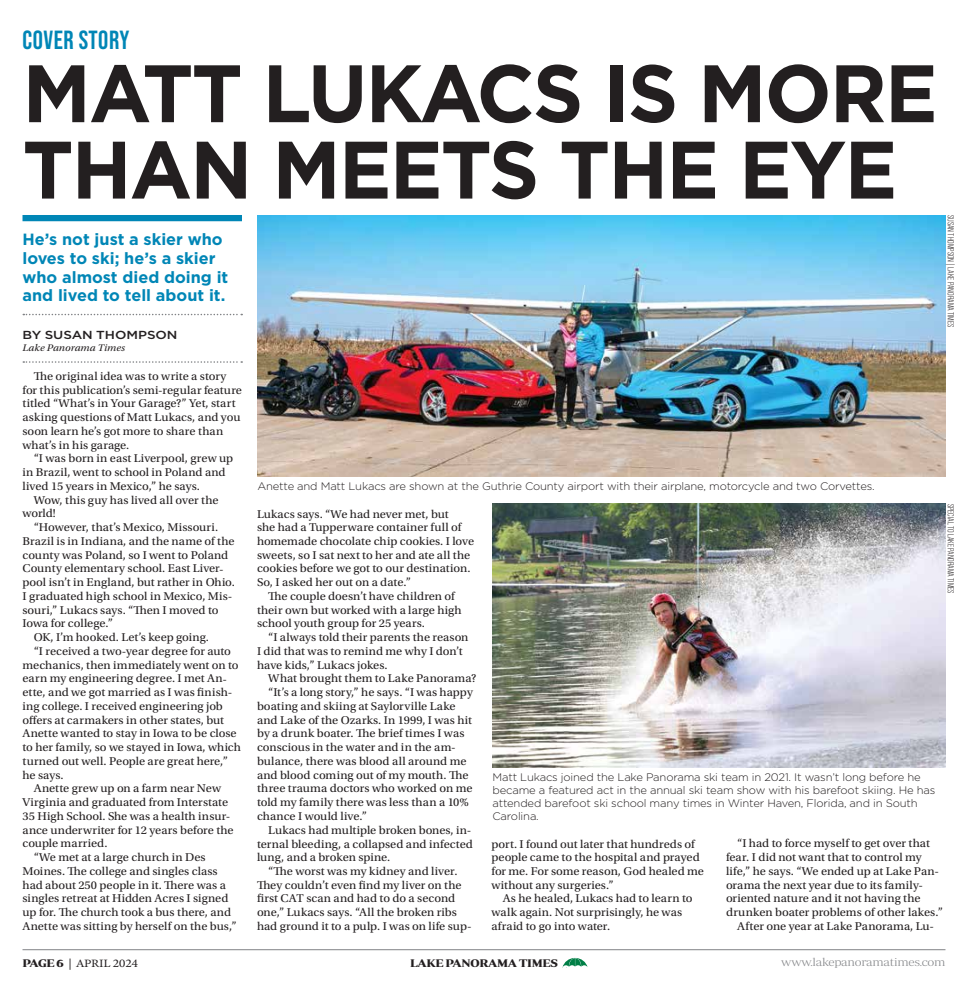
<style>
.page{position:relative;width:968px;height:990px;background:#fff}
.page>*{position:absolute;margin:0;border:0;box-sizing:border-box;transform-origin:0 0}
.t1{font:700 81.25px/76.4px "Gotham";letter-spacing:-.025em;color:#231f20}
.t2{font:700 26.25px "Bebas Neue Pro";letter-spacing:.02em;color:#0086b6}
.t3{font:700 16.25px/18.8px "Gotham";color:#0086b6}
.t4{font:11.88px/13.8px "Utopia Std";color:#231f20;scale:1.05 1}
.t5{font:500 11.62px "Gotham";letter-spacing:-.005em;color:#231f20;scale:1.15 1}
.t6{font:11.25px "Periodico Display Xt Lg";letter-spacing:-.02em;color:#808285;scale:1.13 1}
.t7{font:700 11.25px "Periodico Display";letter-spacing:-.02em;color:#231f20;scale:1.13 1}
.t8{font:11.25px "Minion Variable Concept";letter-spacing:-.025em;color:#231f20;scale:1.13 1}
.t9{font:300 10.88px/13.1px "Gotham";letter-spacing:-.015em;color:#231f20}
.t10{font:italic 10.12px "Utopia Std";color:#231f20;scale:1.07 1}
.t11{font:8.75px "Bebas Neue Pro";letter-spacing:-.01em;color:#231f20}
.s1{font-family:"Periodico Display";font-weight:700}
</style>
<div class="page">
<hr style="left:22px;top:949px;width:923px;height:1px;background:#808285">
<svg style="left:562px;top:958px;width:25px;height:9px"></svg>
<svg style="left:23px;top:361px;width:219px;height:2px"></svg>
<img style="left:257px;top:215px;width:688px;height:262px">
<img style="left:492px;top:504px;width:453px;height:263px">
<div style="left:22px;top:215px;width:220px;height:6px;background:#0086b6"></div>
<svg style="left:23px;top:314px;width:219px;height:1px"></svg>
<h2 class="t2" style="left:22px;top:25px;width:108px">COVER STORY</h2>
<h1 class="t1" style="left:22px;top:53px;width:916px">MATT LUKACS IS MORE<br>THAN MEETS THE EYE</h1>
<h3 class="t3" style="left:22px;top:229px;width:207px">He’s not just a skier who loves to ski; he’s a skier who almost died doing it and lived to tell about it.</h3>
<p class="t11" style="left:955px;top:215px;width:114px;rotate:90deg">SUSAN THOMPSON | LAKE PANORAMA TIMES</p>
<p class="t5" style="left:22px;top:328px;width:136px">BY SUSAN THOMPSON</p>
<p class="t10" style="left:22px;top:342px;width:97px">Lake Panorama Times</p>
<p class="t4" style="left:22px;top:369px;width:210px;text-indent:11px">The original idea was to write a story for this publication’s semi-regular feature titled “What’s in Your Garage?” Yet, start asking questions of Matt Lukacs, and you soon learn he’s got more to share than what’s in his garage.</p>
<p class="t4" style="left:22px;top:452px;width:202px;text-indent:11px">“I was born in east Liverpool, grew up in Brazil, went to school in Poland and lived 15 years in Mexico,” he says.</p>
<p class="t4" style="left:22px;top:493px;width:188px;text-indent:11px">Wow, this guy has lived all over the world!</p>
<p class="t4" style="left:34px;top:521px;width:177px">“However, that’s Mexico, Missouri.</p>
<p class="t4" style="left:22px;top:534px;width:203px">Brazil is in Indiana, and the name of the</p>
<p class="t4" style="left:22px;top:548px;width:197px">county was Poland, so I went to Poland</p>
<p class="t4" style="left:22px;top:562px;width:193px">County elementary school. East Liver-</p>
<p class="t4" style="left:22px;top:576px;width:204px">pool isn’t in England, but rather in Ohio.</p>
<p class="t4" style="left:22px;top:589px;width:201px">I graduated high school in Mexico, Mis-</p>
<p class="t4" style="left:22px;top:603px;width:188px">souri,” Lukacs says. “Then I moved to</p>
<p class="t4" style="left:22px;top:617px;width:88px">Iowa for college.”</p>
<p class="t4" style="left:34px;top:631px;width:168px">OK, I’m hooked. Let’s keep going.</p>
<p class="t4" style="left:34px;top:644px;width:189px">“I received a two-year degree for auto</p>
<p class="t4" style="left:22px;top:658px;width:207px">mechanics, then immediately went on to</p>
<p class="t4" style="left:22px;top:672px;width:196px">earn my engineering degree. I met An-</p>
<p class="t4" style="left:22px;top:686px;width:201px">ette, and we got married as I was finish-</p>
<p class="t4" style="left:22px;top:699px;width:192px">ing college. I received engineering job</p>
<p class="t4" style="left:22px;top:713px;width:193px">offers at carmakers in other states, but</p>
<p class="t4" style="left:22px;top:727px;width:205px">Anette wanted to stay in Iowa to be close</p>
<p class="t4" style="left:22px;top:741px;width:209px">to her family, so we stayed in Iowa, which</p>
<p class="t4" style="left:22px;top:754px;width:197px">turned out well. People are great here,”</p>
<p class="t4" style="left:22px;top:768px;width:41px">he says.</p>
<p class="t4" style="left:34px;top:782px;width:180px">Anette grew up on a farm near New</p>
<p class="t4" style="left:22px;top:796px;width:197px">Virginia and graduated from Interstate</p>
<p class="t4" style="left:22px;top:809px;width:199px">35 High School. She was a health insur-</p>
<p class="t4" style="left:22px;top:823px;width:203px">ance underwriter for 12 years before the</p>
<p class="t4" style="left:22px;top:837px;width:82px">couple married.</p>
<p class="t4" style="left:34px;top:851px;width:165px">“We met at a large church in Des</p>
<p class="t4" style="left:22px;top:864px;width:187px">Moines. The college and singles class</p>
<p class="t4" style="left:22px;top:878px;width:195px">had about 250 people in it. There was a</p>
<p class="t4" style="left:22px;top:892px;width:198px">singles retreat at Hidden Acres I signed</p>
<p class="t4" style="left:22px;top:906px;width:200px">up for. The church took a bus there, and</p>
<p class="t4" style="left:22px;top:919px;width:205px">Anette was sitting by herself on the bus,”</p>
<p class="t9" style="left:257px;top:479px;width:619px">Anette and Matt Lukacs are shown at the Guthrie County airport with their airplane, motorcycle and two Corvettes.</p>
<p class="t4" style="left:257px;top:507px;width:184px">Lukacs says. “We had never met, but</p>
<p class="t4" style="left:257px;top:521px;width:196px">she had a Tupperware container full of</p>
<p class="t4" style="left:257px;top:534px;width:208px">homemade chocolate chip cookies. I love</p>
<p class="t4" style="left:257px;top:548px;width:205px">sweets, so I sat next to her and ate all the</p>
<p class="t4" style="left:257px;top:562px;width:205px">cookies before we got to our destination.</p>
<p class="t4" style="left:257px;top:576px;width:148px">So, I asked her out on a date.”</p>
<p class="t4" style="left:268px;top:589px;width:179px">The couple doesn’t have children of</p>
<p class="t4" style="left:257px;top:603px;width:196px">their own but worked with a large high</p>
<p class="t4" style="left:257px;top:617px;width:161px">school youth group for 25 years.</p>
<p class="t4" style="left:268px;top:631px;width:192px">“I always told their parents the reason</p>
<p class="t4" style="left:257px;top:644px;width:197px">I did that was to remind me why I don’t</p>
<p class="t4" style="left:257px;top:658px;width:126px">have kids,” Lukacs jokes.</p>
<p class="t4" style="left:268px;top:672px;width:200px">What brought them to Lake Panorama?</p>
<p class="t4" style="left:268px;top:686px;width:196px">“It’s a long story,” he says. “I was happy</p>
<p class="t4" style="left:257px;top:699px;width:191px">boating and skiing at Saylorville Lake</p>
<p class="t4" style="left:257px;top:713px;width:206px">and Lake of the Ozarks. In 1999, I was hit</p>
<p class="t4" style="left:257px;top:727px;width:199px">by a drunk boater. The brief times I was</p>
<p class="t4" style="left:257px;top:741px;width:191px">conscious in the water and in the am-</p>
<p class="t4" style="left:257px;top:754px;width:201px">bulance, there was blood all around me</p>
<p class="t4" style="left:257px;top:768px;width:203px">and blood coming out of my mouth. The</p>
<p class="t4" style="left:257px;top:782px;width:207px">three trauma doctors who worked on me</p>
<p class="t4" style="left:257px;top:796px;width:203px">told my family there was less than a 10%</p>
<p class="t4" style="left:257px;top:809px;width:106px">chance I would live.”</p>
<p class="t4" style="left:268px;top:823px;width:195px">Lukacs had multiple broken bones, in-</p>
<p class="t4" style="left:257px;top:837px;width:207px">ternal bleeding, a collapsed and infected</p>
<p class="t4" style="left:257px;top:851px;width:128px">lung, and a broken spine.</p>
<p class="t4" style="left:268px;top:864px;width:182px">“The worst was my kidney and liver.</p>
<p class="t4" style="left:257px;top:878px;width:196px">They couldn’t even find my liver on the</p>
<p class="t4" style="left:257px;top:892px;width:190px">first CAT scan and had to do a second</p>
<p class="t4" style="left:257px;top:906px;width:192px">one,” Lukacs says. “All the broken ribs</p>
<p class="t4" style="left:257px;top:919px;width:206px">had ground it to a pulp. I was on life sup-</p>
<p class="t11" style="left:955px;top:504px;width:91px;rotate:90deg">SPECIAL TO LAKE PANORAMA TIMES</p>
<p class="t9" style="left:492px;top:770px;width:444px">Matt Lukacs joined the Lake Panorama ski team in 2021. It wasn’t long before he became a featured act in the annual ski team show with his barefoot skiing. He has attended barefoot ski school many times in Winter Haven, Florida, and in South Carolina.</p>
<p class="t4" style="left:491px;top:837px;width:204px">port. I found out later that hundreds of people came to the hospital and prayed for me. For some reason, God healed me without any surgeries.”</p>
<p class="t4" style="left:491px;top:892px;width:193px;text-indent:11px">As he healed, Lukacs had to learn to walk again. Not surprisingly, he was afraid to go into water.</p>
<p class="t4" style="left:737px;top:837px;width:185px">“I had to force myself to get over that</p>
<p class="t4" style="left:726px;top:851px;width:188px">fear. I did not want that to control my</p>
<p class="t4" style="left:726px;top:864px;width:204px">life,” he says. “We ended up at Lake Pan-</p>
<p class="t4" style="left:726px;top:878px;width:189px">orama the next year due to its family-</p>
<p class="t4" style="left:726px;top:892px;width:187px">oriented nature and it not having the</p>
<p class="t4" style="left:726px;top:906px;width:208px">drunken boater problems of other lakes.”</p>
<p class="t4" style="left:737px;top:919px;width:189px">After one year at Lake Panorama, Lu-</p>
<p class="t8" style="left:22px;top:956px;width:104px"><span class="s1">PAGE 6</span> | APRIL 2024</p>
<p class="t7" style="left:410px;top:957px;width:132px">LAKE PANORAMA TIMES</p>
<p class="t6" style="left:781px;top:956px;width:147px">www.lakepanoramatimes.com</p>
</div>
